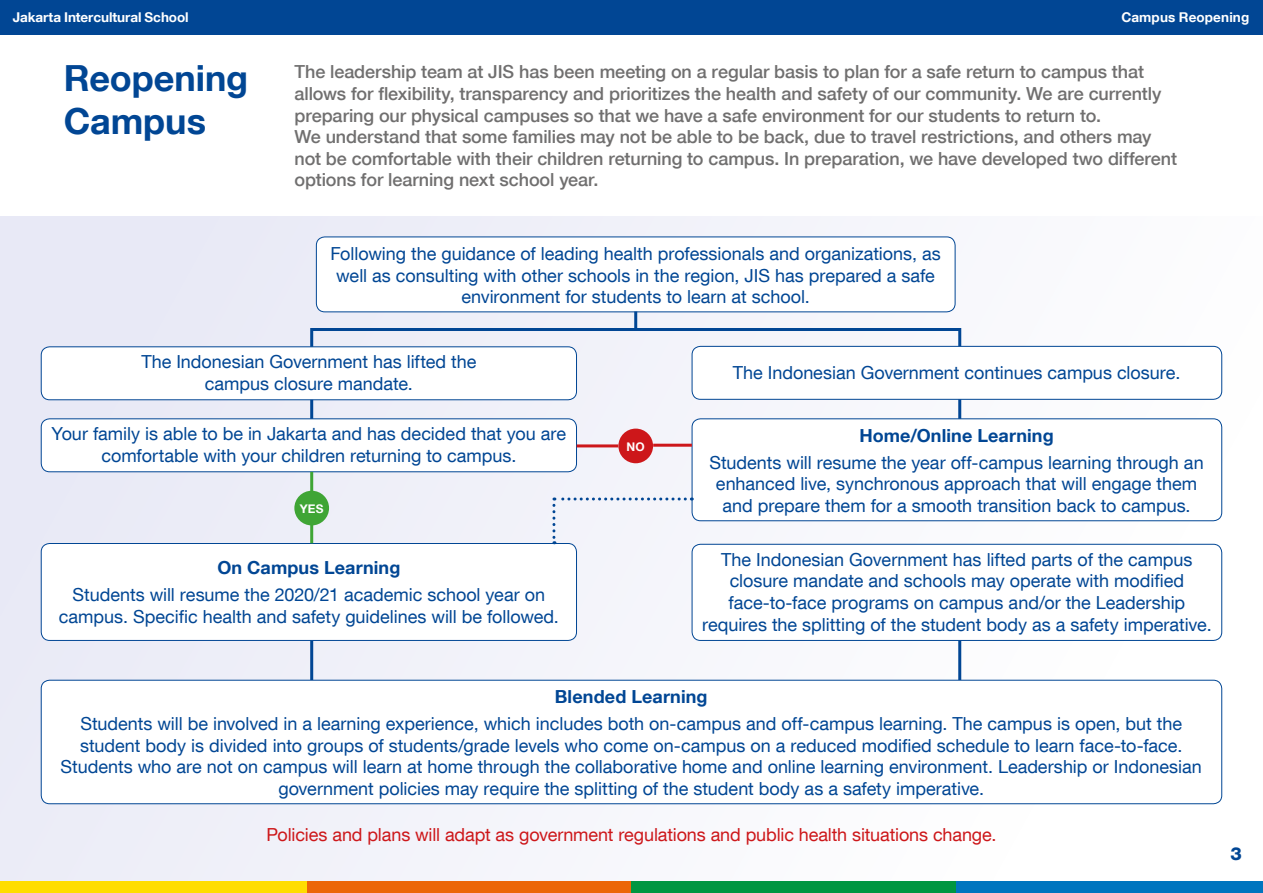
<style>
.page{position:relative;width:1263px;height:893px;background:#fff}
.page>*{position:absolute;margin:0;border:0;box-sizing:border-box;transform-origin:0 0}
.t1{font:700 36px/43.2px "Helvetica Neue LT Com";color:#014694}
.t2{font:18px/21.6px "Helvetica Neue LT Com";color:#014694;text-align:center}
.t3{font:500 18px/21.6px "Helvetica Neue LT Com";letter-spacing:-.005em;color:#706f6f}
.t4{font:18px "Helvetica Neue LT Com";letter-spacing:-.005em;color:#cd171a}
.t5{font:700 18px "Helvetica Neue LT Com";letter-spacing:.01em;color:#014694}
.t6{font:800 18px "Helvetica Neue LT Com";color:#014694}
.t7{font:700 13.5px "Helvetica Neue LT Com";letter-spacing:-.005em;color:#fff}
.t8{font:700 11.85px "Helvetica Neue LT Com";color:#fff}
</style>
<div class="page">
<div style="left:0;top:216px;width:1263px;height:677px;background:#f3f4fa"></div>
<div style="left:316px;top:237px;width:639px;height:75px;background:#fff;border-radius:9px"></div>
<div style="left:316px;top:237px;width:639px;height:75px;border:1px solid #014694;border-radius:9px"></div>
<div style="left:692px;top:544px;width:530px;height:96px;background:#fff;border-radius:9px"></div>
<div style="left:692px;top:544px;width:530px;height:97px;border:1px solid #014694;border-radius:9px"></div>
<div style="left:41px;top:680px;width:1181px;height:124px;background:#fff;border-radius:9px"></div>
<div style="left:41px;top:680px;width:1181px;height:124px;border:1px solid #014694;border-radius:9px"></div>
<div style="left:41px;top:419px;width:535px;height:53px;background:#fff;border-radius:9px"></div>
<div style="left:41px;top:419px;width:536px;height:53px;border:1px solid #014694;border-radius:9px"></div>
<div style="left:692px;top:419px;width:530px;height:102px;background:#fff;border-radius:9px"></div>
<div style="left:692px;top:419px;width:530px;height:102px;border:1px solid #014694;border-radius:9px"></div>
<div style="left:41px;top:543px;width:535px;height:97px;background:#fff;border-radius:9px"></div>
<div style="left:41px;top:543px;width:536px;height:98px;border:1px solid #014694;border-radius:9px"></div>
<div style="left:618px;top:429px;width:35px;height:34px;background:#cd171a;border-radius:50%"></div>
<hr style="left:634px;top:311px;width:3px;height:18px;background:#014694">
<hr style="left:310px;top:641px;width:3px;height:39px;background:#014694">
<hr style="left:958px;top:640px;width:3px;height:40px;background:#014694">
<hr style="left:310px;top:472px;width:3px;height:71px;background:#3fa535">
<hr style="left:577px;top:444px;width:41px;height:3px;background:#cd171a">
<hr style="left:653px;top:444px;width:39px;height:3px;background:#cd171a">
<svg style="left:552px;top:497px;width:133px;height:47px"></svg>
<div style="left:310px;top:328px;width:651px;height:92px;border:3px solid #014694"></div>
<div style="left:41px;top:347px;width:535px;height:53px;background:#fff;border-radius:9px"></div>
<div style="left:41px;top:347px;width:536px;height:53px;border:1px solid #014694;border-radius:9px"></div>
<div style="left:692px;top:346px;width:530px;height:53px;background:#fff;border-radius:9px"></div>
<div style="left:692px;top:346px;width:530px;height:53px;border:1px solid #014694;border-radius:9px"></div>
<div style="left:294px;top:491px;width:35px;height:34px;background:#3fa535;border-radius:50%"></div>
<div style="left:0;top:881px;width:307px;height:12px;background:#fd0"></div>
<div style="left:307px;top:881px;width:324px;height:12px;background:#ec6608"></div>
<div style="left:631px;top:881px;width:325px;height:12px;background:#009641"></div>
<div style="left:956px;top:881px;width:307px;height:12px;background:#0075bf"></div>
<div style="left:0;top:0;width:1263px;height:34px;background:#014694"></div>
<p class="t7" style="left:13px;top:8px;width:177px">Jakarta Intercultural School</p>
<p class="t7" style="left:1121px;top:8px;width:129px">Campus Reopening</p>
<h1 class="t1" style="left:64px;top:56px;width:186px">Reopening<br>Campus</h1>
<p class="t3" style="left:294px;top:61px;width:884px">The leadership team at JIS has been meeting on a regular basis to plan for a safe return to campus that allows for flexibility, transparency and prioritizes the health and safety of our community. We are currently preparing our physical campuses so that we have a safe environment for our students to return to.<br>We understand that some families may not be able to be back, due to travel restrictions, and others may not be comfortable with their children returning to campus. In preparation, we have developed two different options for learning next school year.</p>
<p class="t2" style="left:330px;top:242px;width:612px">Following the guidance of leading health professionals and organizations, as well as consulting with other schools in the region, JIS has prepared a safe environment for students to learn at school.</p>
<p class="t2" style="left:141px;top:351px;width:336px">The Indonesian Government has lifted the campus closure mandate.</p>
<p class="t2" style="left:733px;top:362px;width:449px">The Indonesian Government continues campus closure.</p>
<p class="t2" style="left:52px;top:423px;width:516px">Your family is able to be in Jakarta and has decided that you are comfortable with your children returning to campus.</p>
<p class="t5" style="left:859px;top:424px;width:196px">Home/Online Learning</p>
<p class="t8" style="left:627px;top:439px;width:20px">NO</p>
<p class="t2" style="left:709px;top:451px;width:496px">Students will resume the year off-campus learning through an enhanced live, synchronous approach that will engage them and prepare them for a smooth transition back to campus.</p>
<p class="t8" style="left:300px;top:501px;width:25px">YES</p>
<p class="t5" style="left:217px;top:556px;width:185px">On Campus Learning</p>
<p class="t2" style="left:59px;top:583px;width:502px">Students will resume the 2020/21 academic school year on campus. Specific health and safety guidelines will be followed.</p>
<p class="t2" style="left:702px;top:548px;width:511px">The Indonesian Government has lifted parts of the campus closure mandate and schools may operate with modified face-to-face programs on campus and/or the Leadership requires the splitting of the student body as a safety imperative.</p>
<p class="t5" style="left:555px;top:685px;width:154px">Blended Learning</p>
<p class="t2" style="left:61px;top:713px;width:1143px">Students will be involved in a learning experience, which includes both on-campus and off-campus learning. The campus is open, but the student body is divided into groups of students/grade levels who come on-campus on a reduced modified schedule to learn face-to-face.<br>Students who are not on campus will learn at home through the collaborative home and online learning environment. Leadership or Indonesian government policies may require the splitting of the student body as a safety imperative.</p>
<p class="t4" style="left:266px;top:823px;width:732px">Policies and plans will adapt as government regulations and public health situations change.</p>
<p class="t6" style="left:1230px;top:843px;width:13px">3</p>
</div>
